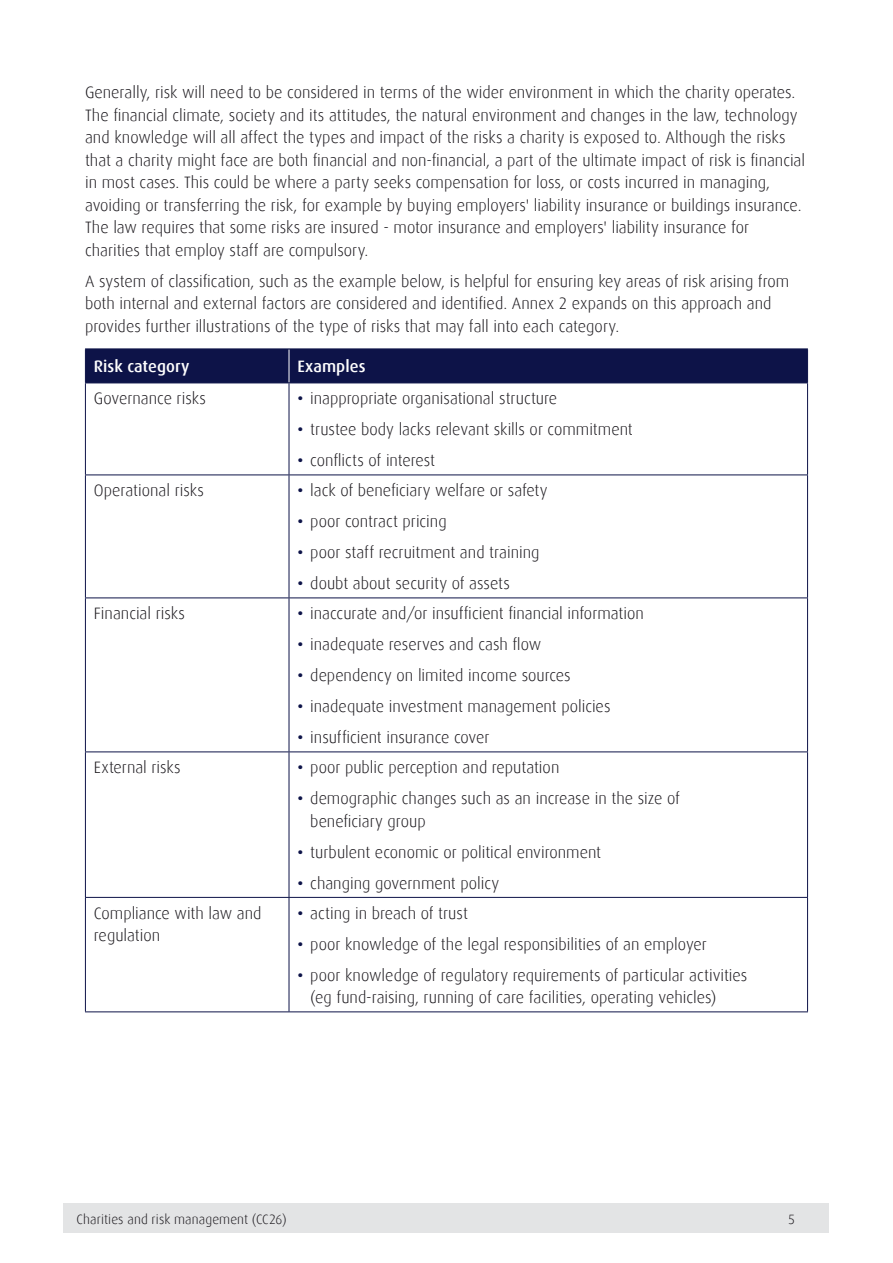
<style>
.page{position:relative;width:893px;height:1263px;background:#fff}
.page>*{position:absolute;margin:0;border:0;box-sizing:border-box;transform-origin:0 0}
.Body_Text{font:300 16.5px/22.5px "Dax";color:#1a171c}
.Table_Header{font:500 16.5px "Dax";color:#fff}
.t1{font:300 13.5px "Dax";letter-spacing:.01em;color:#1a171c}
.s1{font-weight:500;color:#0d1348}
</style>
<div class="page">
<div style="left:64px;top:1203px;width:765px;height:30px;background:#e3e4e5"></div>
<div style="left:86px;top:350px;width:721px;height:33px;background:#0d1348"></div>
<hr style="left:289px;top:349px;width:1px;height:34px;background:#fff">
<hr style="left:85px;top:349px;width:1px;height:34px;background:#0d1348">
<hr style="left:85px;top:349px;width:204px;height:1px;background:#0d1348">
<hr style="left:289px;top:349px;width:519px;height:1px;background:#0d1348">
<hr style="left:807px;top:349px;width:1px;height:34px;background:#0d1348">
<hr style="left:85px;top:383px;width:1px;height:91px;background:#0d1348">
<hr style="left:85px;top:383px;width:204px;height:1px;background:#0d1348">
<hr style="left:289px;top:383px;width:519px;height:1px;background:#0d1348">
<hr style="left:289px;top:383px;width:1px;height:91px;background:#0d1348">
<hr style="left:807px;top:383px;width:1px;height:91px;background:#0d1348">
<hr style="left:85px;top:475px;width:1px;height:122px;background:#0d1348">
<hr style="left:85px;top:598px;width:1px;height:153px;background:#0d1348">
<hr style="left:85px;top:752px;width:1px;height:145px;background:#0d1348">
<hr style="left:85px;top:898px;width:1px;height:113px;background:#0d1348">
<hr style="left:85px;top:474px;width:204px;height:1px;background:#0d1348">
<hr style="left:289px;top:474px;width:519px;height:1px;background:#0d1348">
<hr style="left:289px;top:475px;width:1px;height:122px;background:#0d1348">
<hr style="left:807px;top:475px;width:1px;height:122px;background:#0d1348">
<hr style="left:289px;top:598px;width:1px;height:153px;background:#0d1348">
<hr style="left:807px;top:598px;width:1px;height:153px;background:#0d1348">
<hr style="left:289px;top:752px;width:1px;height:145px;background:#0d1348">
<hr style="left:807px;top:752px;width:1px;height:145px;background:#0d1348">
<hr style="left:289px;top:898px;width:1px;height:113px;background:#0d1348">
<hr style="left:807px;top:898px;width:1px;height:113px;background:#0d1348">
<hr style="left:85px;top:597px;width:204px;height:1px;background:#0d1348">
<hr style="left:289px;top:597px;width:519px;height:1px;background:#0d1348">
<hr style="left:85px;top:751px;width:204px;height:1px;background:#0d1348">
<hr style="left:289px;top:751px;width:519px;height:1px;background:#0d1348">
<hr style="left:85px;top:897px;width:204px;height:1px;background:#0d1348">
<hr style="left:289px;top:897px;width:519px;height:1px;background:#0d1348">
<hr style="left:85px;top:1011px;width:204px;height:1px;background:#0d1348">
<hr style="left:289px;top:1011px;width:519px;height:1px;background:#0d1348">
<p class="Body_Text" style="left:85px;top:81px;width:722px">Generally, risk will need to be considered in terms of the wider environment in which the charity operates.<br>The financial climate, society and its attitudes, the natural environment and changes in the law, technology and knowledge will all affect the types and impact of the risks a charity is exposed to. Although the risks that a charity might face are both financial and non-financial, a part of the ultimate impact of risk is financial in most cases. This could be where a party seeks compensation for loss, or costs incurred in managing, avoiding or transferring the risk, for example by buying employers' liability insurance or buildings insurance.<br>The law requires that some risks are insured - motor insurance and employers' liability insurance for charities that employ staff are compulsory.</p>
<p class="Body_Text" style="left:85px;top:270px;width:706px">A system of classification, such as the example below, is helpful for ensuring key areas of risk arising from both internal and external factors are considered and identified. Annex 2 expands on this approach and provides further illustrations of the type of risks that may fall into each category.</p>
<p class="Table_Header" style="left:94px;top:357px;width:97px">Risk category</p>
<p class="Table_Header" style="left:297px;top:357px;width:69px">Examples</p>
<p class="Body_Text" style="left:94px;top:388px;width:113px">Governance risks</p>
<p class="Body_Text" style="left:297px;top:388px;width:261px"><span class="s1">•</span> inappropriate organisational structure</p>
<p class="Body_Text" style="left:297px;top:419px;width:337px"><span class="s1">•</span> trustee body lacks relevant skills or commitment</p>
<p class="Body_Text" style="left:297px;top:450px;width:139px"><span class="s1">•</span> conflicts of interest</p>
<p class="Body_Text" style="left:94px;top:480px;width:112px">Operational risks</p>
<p class="Body_Text" style="left:297px;top:480px;width:252px"><span class="s1">•</span> lack of beneficiary welfare or safety</p>
<p class="Body_Text" style="left:297px;top:511px;width:151px"><span class="s1">•</span> poor contract pricing</p>
<p class="Body_Text" style="left:297px;top:542px;width:244px"><span class="s1">•</span> poor staff recruitment and training</p>
<p class="Body_Text" style="left:297px;top:573px;width:214px"><span class="s1">•</span> doubt about security of assets</p>
<p class="Body_Text" style="left:94px;top:603px;width:93px">Financial risks</p>
<p class="Body_Text" style="left:297px;top:603px;width:348px"><span class="s1">•</span> inaccurate and/or insufficient financial information</p>
<p class="Body_Text" style="left:297px;top:634px;width:245px"><span class="s1">•</span> inadequate reserves and cash flow</p>
<p class="Body_Text" style="left:297px;top:665px;width:275px"><span class="s1">•</span> dependency on limited income sources</p>
<p class="Body_Text" style="left:297px;top:696px;width:314px"><span class="s1">•</span> inadequate investment management policies</p>
<p class="Body_Text" style="left:297px;top:727px;width:193px"><span class="s1">•</span> insufficient insurance cover</p>
<p class="Body_Text" style="left:94px;top:757px;width:88px">External risks</p>
<p class="Body_Text" style="left:297px;top:757px;width:263px"><span class="s1">•</span> poor public perception and reputation</p>
<p class="Body_Text" style="left:310px;top:788px;width:371px;text-indent:-13px"><span class="s1">•</span> demographic changes such as an increase in the size of beneficiary group</p>
<p class="Body_Text" style="left:297px;top:841px;width:305px"><span class="s1">•</span> turbulent economic or political environment</p>
<p class="Body_Text" style="left:297px;top:872px;width:203px"><span class="s1">•</span> changing government policy</p>
<p class="Body_Text" style="left:94px;top:902px;width:169px">Compliance with law and regulation</p>
<p class="Body_Text" style="left:297px;top:902px;width:172px"><span class="s1">•</span> acting in breach of trust</p>
<p class="Body_Text" style="left:297px;top:933px;width:411px"><span class="s1">•</span> poor knowledge of the legal responsibilities of an employer</p>
<p class="Body_Text" style="left:310px;top:964px;width:439px;text-indent:-13px"><span class="s1">•</span> poor knowledge of regulatory requirements of particular activities (eg fund-raising, running of care facilities, operating vehicles)</p>
<p class="t1" style="left:77px;top:1211px;width:212px">Charities and risk management (CC26)</p>
<p class="t1" style="left:788px;top:1211px;width:8px">5</p>
</div>
